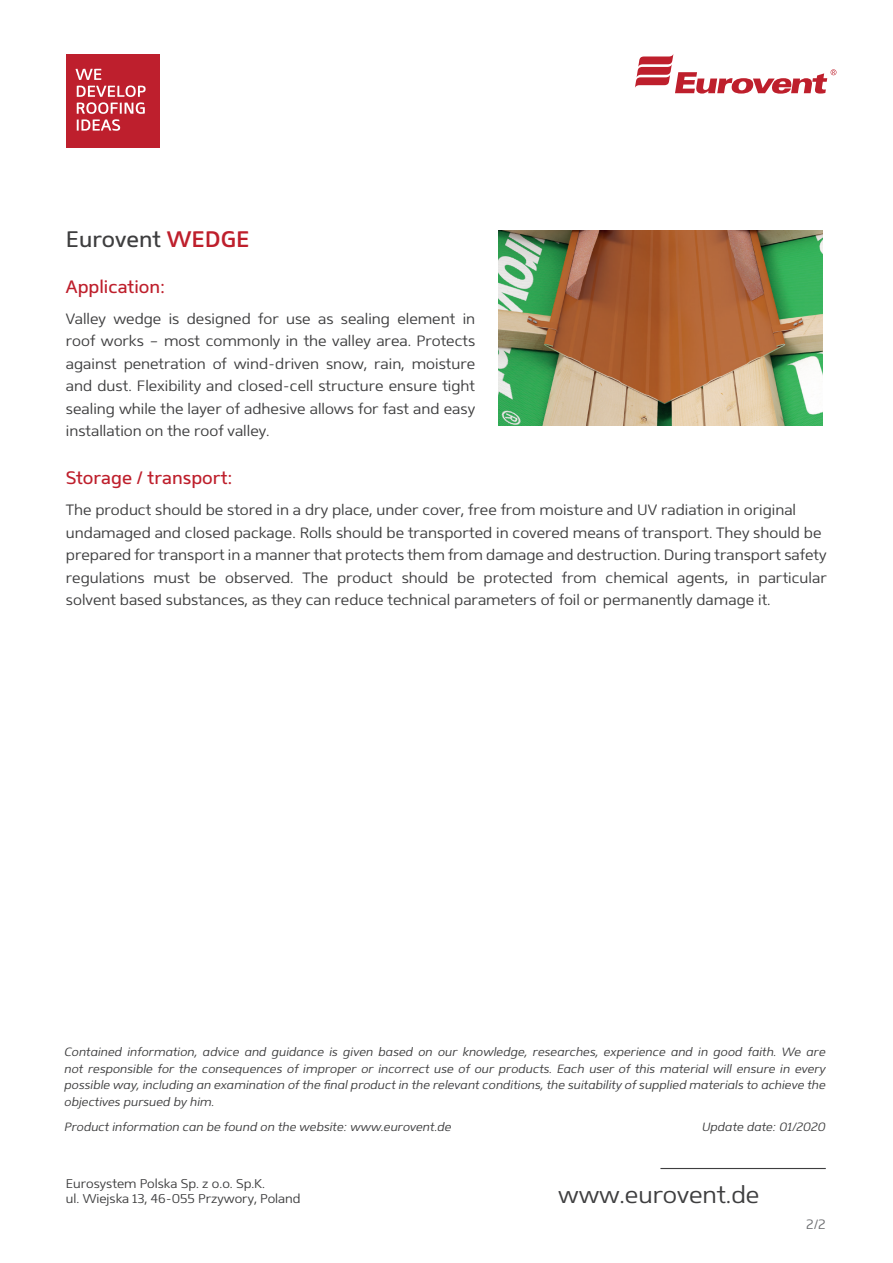
<style>
.page{position:relative;width:893px;height:1263px;background:#fff}
.page>*{position:absolute;margin:0;border:0;box-sizing:border-box;transform-origin:0 0}
.t1{font:300 24px "Mentone";color:#3e3e3f}
.t2{font:22.5px "Mentone";color:#3e3e3f}
.t3{font:18px "Mentone";color:#be1f2c}
.t4{font:300 15px/22.5px "Mentone";color:#3e3e3f;text-align:justify}
.t5{font:300 13.5px "Mentone";color:#6c6d70}
.t6{font:300 12.75px/15.3px "Mentone";color:#3e3e3f}
.t7{font:italic 300 12px/16.5px "Mentone";color:#3e3e3f;text-align:justify}
.s1{font-weight:600;color:#be1f2c}
</style>
<div class="page">
<svg style="left:635px;top:54px;width:201px;height:40px"></svg>
<hr style="left:660px;top:1168px;width:166px;height:1px;background:#3e3e3f">
<div style="left:66px;top:54px;width:93px;height:93px;background:#be1f2d"></div>
<svg style="left:76px;top:69px;width:25px;height:11px"></svg>
<svg style="left:77px;top:86px;width:69px;height:45px"></svg>
<img style="left:499px;top:231px;width:323px;height:194px">
<h2 class="t2" style="left:66px;top:226px;width:185px">Eurovent <span class="s1">WEDGE</span></h2>
<p class="t3" style="left:66px;top:275px;width:101px">Application:</p>
<p class="t4" style="left:66px;top:307px;width:411px">Valley wedge is designed for use as sealing element in roof works – most commonly in the valley area. Protects against penetration of wind-driven snow, rain, moisture and dust. Flexibility and closed-cell structure ensure tight sealing while the layer of adhesive allows for fast and easy installation on the roof valley.</p>
<p class="t3" style="left:66px;top:467px;width:168px">Storage / transport:</p>
<p class="t4" style="left:66px;top:499px;width:762px;text-align:left">The product should be stored in a dry place, under cover, free from moisture and UV radiation in original undamaged and closed package. Rolls should be transported in covered means of transport. They should be prepared for transport in a manner that protects them from damage and destruction. During transport safety regulations must be observed. The product should be protected from chemical agents, in particular solvent based substances, as they can reduce technical parameters of foil or permanently damage it.</p>
<p class="t7" style="left:65px;top:1044px;width:763px">Contained information, advice and guidance is given based on our knowledge, researches, experience and in good faith. We are not responsible for the consequences of improper or incorrect use of our products. Each user of this material will ensure in every possible way, including an examination of the final product in the relevant conditions, the suitability of supplied materials to achieve the objectives pursued by him.</p>
<p class="t7" style="left:65px;top:1118px;width:388px">Product information can be found on the website: www.eurovent.de</p>
<p class="t7" style="left:702px;top:1118px;width:125px">Update date: 01/2020</p>
<p class="t6" style="left:66px;top:1176px;width:236px">Eurosystem Polska Sp. z o.o. Sp.K.<br>ul. Wiejska 13, 46-055 Przywory, Poland</p>
<h1 class="t1" style="left:558px;top:1181px;width:203px">www.eurovent.de</h1>
<p class="t5" style="left:806px;top:1216px;width:21px">2/2</p>
</div>
